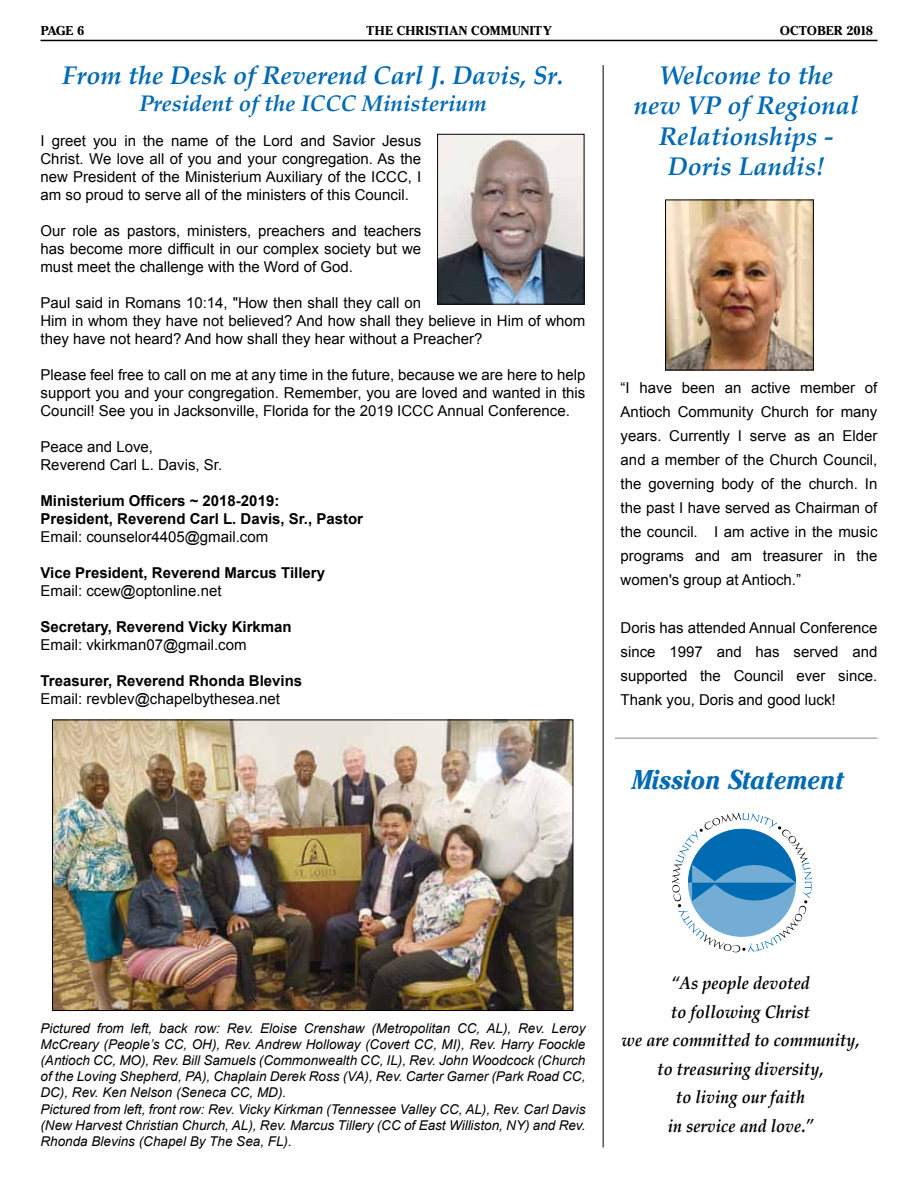
<style>
.page{position:relative;width:918px;height:1188px;background:#fff}
.page>*{position:absolute;margin:0;border:0;box-sizing:border-box;transform-origin:0 0}
.t1{font:28.5px "Cheltenham Bold Italic DTC";color:#006ab3;scale:.9 1}
.t2{font:italic 700 25.5px/30.6px "Palatino Linotype";color:#006ab3;text-align:center}
.t3{font:italic 700 22.5px "Palatino Linotype";color:#006ab3}
.t4{font:italic 700 18px/28.5px "Palatino";color:#000;text-align:center;scale:.9 1}
.t5{font:15px/24px "Arial";color:#000;text-align:justify}
.t6{font:700 15px/18px "Arial";color:#000}
.t7{font:italic 13.5px/16.2px "Arial";color:#000}
.t8{font:13.5px "Cheltenham Bold DTC";color:#000}
</style>
<div class="page">
<hr style="left:40px;top:40px;width:838px;height:1px;background:#000">
<img style="left:440px;top:136px;width:142px;height:166px">
<div style="left:438px;top:134px;width:146px;height:170px;border:1px solid #050005"></div>
<img style="left:54px;top:721px;width:517px;height:288px">
<div style="left:52px;top:719px;width:521px;height:292px;border:1px solid #050005"></div>
<hr style="left:603px;top:65px;width:1px;height:1083px;background:#000">
<img style="left:667px;top:202px;width:145px;height:166px">
<div style="left:665px;top:200px;width:149px;height:170px;border:1px solid #050005"></div>
<svg style="left:672px;top:813px;width:140px;height:140px"></svg>
<hr style="left:615px;top:737px;width:262px;height:2px;background:#050005">
<p class="t8" style="left:40px;top:23px;width:45px">PAGE 6</p>
<p class="t8" style="left:366px;top:23px;width:187px">THE CHRISTIAN COMMUNITY</p>
<p class="t8" style="left:780px;top:23px;width:95px">OCTOBER 2018</p>
<h2 class="t2" style="left:62px;top:59px;width:503px">From the Desk of Reverend Carl J. Davis, Sr.</h2>
<h3 class="t3" style="left:139px;top:87px;width:349px">President of the ICCC Ministerium</h3>
<p class="t5" style="left:40px;top:132px;width:382px;line-height:18px">I greet you in the name of the Lord and Savior Jesus Christ. We love all of you and your congregation. As the new President of the Ministerium Auxiliary of the ICCC, I am so proud to serve all of the ministers of this Council.</p>
<p class="t5" style="left:40px;top:222px;width:382px;line-height:18px">Our role as pastors, ministers, preachers and teachers has become more difficult in our complex society but we must meet the challenge with the Word of God.</p>
<p class="t5" style="left:40px;top:294px;width:546px;line-height:18px;text-align:left">Paul said in Romans 10:14, "How then shall they call on<br>Him in whom they have not believed? And how shall they believe in Him of whom they have not heard? And how shall they hear without a Preacher?</p>
<p class="t5" style="left:40px;top:366px;width:546px;line-height:18px">Please feel free to call on me at any time in the future, because we are here to help support you and your congregation. Remember, you are loved and wanted in this Council! See you in Jacksonville, Florida for the 2019 ICCC Annual Conference.</p>
<p class="t5" style="left:40px;top:438px;width:183px;line-height:18px">Peace and Love,<br>Reverend Carl L. Davis, Sr.</p>
<p class="t6" style="left:40px;top:492px;width:324px">Ministerium Officers ~ 2018-2019:<br>President, Reverend Carl L. Davis, Sr., Pastor</p>
<p class="t5" style="left:40px;top:525px;width:229px">Email: counselor4405@gmail.com</p>
<p class="t6" style="left:40px;top:564px;width:286px">Vice President, Reverend Marcus Tillery</p>
<p class="t5" style="left:40px;top:579px;width:183px">Email: ccew@optonline.net</p>
<p class="t6" style="left:40px;top:618px;width:253px">Secretary, Reverend Vicky Kirkman</p>
<p class="t5" style="left:40px;top:633px;width:208px">Email: vkirkman07@gmail.com</p>
<p class="t6" style="left:40px;top:672px;width:263px">Treasurer, Reverend Rhonda Blevins</p>
<p class="t5" style="left:40px;top:687px;width:241px">Email: revblev@chapelbythesea.net</p>
<h2 class="t2" style="left:634px;top:59px;width:226px">Welcome to the new VP of Regional<br>Relationships -<br>Doris Landis!</h2>
<p class="t5" style="left:621px;top:376px;width:258px">“I have been an active member of Antioch Community Church for many years. Currently I serve as an Elder and a member of the Church Council, the governing body of the church. In the past I have served as Chairman of the council. I am active in the music programs and am treasurer in the women's group at Antioch.”</p>
<p class="t5" style="left:621px;top:616px;width:258px">Doris has attended Annual Conference since 1997 and has served and supported the Council ever since.<br>Thank you, Doris and good luck!</p>
<h1 class="t1" style="left:632px;top:762px;width:238px">Mission Statement</h1>
<p class="t7" style="left:40px;top:1020px;width:546px">Pictured from left, back row: Rev. Eloise Crenshaw (Metropolitan CC, AL), Rev. Leroy McCreary (People’s CC, OH), Rev. Andrew Holloway (Covert CC, MI), Rev. Harry Foockle (Antioch CC, MO), Rev. Bill Samuels (Commonwealth CC, IL), Rev. John Woodcock (Church of the Loving Shepherd, PA), Chaplain Derek Ross (VA), Rev. Carter Garner (Park Road CC, DC), Rev. Ken Nelson (Seneca CC, MD).<br>Pictured from left, front row: Rev. Vicky Kirkman (Tennessee Valley CC, AL), Rev. Carl Davis (New Harvest Christian Church, AL), Rev. Marcus Tillery (CC of East Williston, NY) and Rev.<br>Rhonda Blevins (Chapel By The Sea, FL).</p>
<p class="t4" style="left:622px;top:969px;width:266px">“As people devoted<br>to following Christ<br>we are committed to community, to treasuring diversity,<br>to living our faith<br>in service and love.”</p>
</div>
